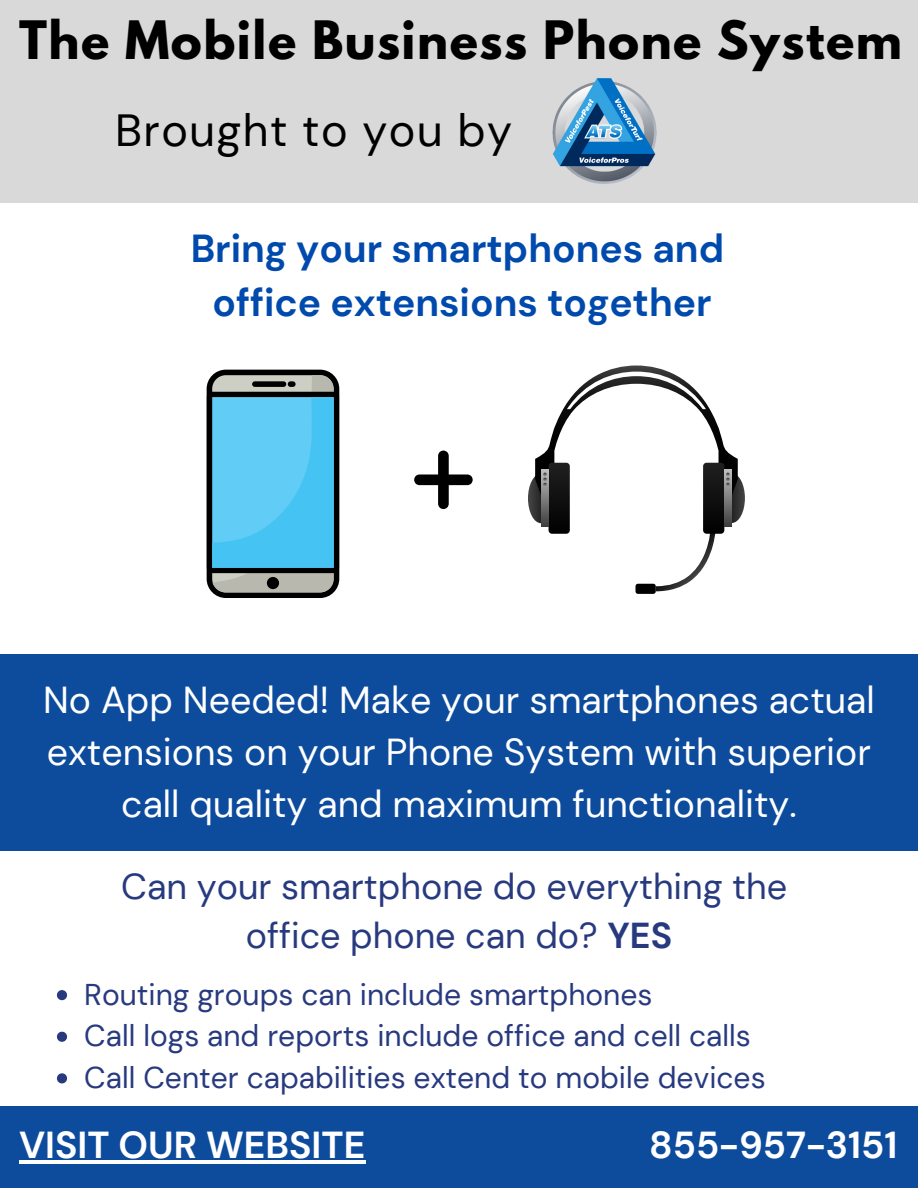
<style>
.page{position:relative;width:918px;height:1188px;background:#fff}
.page>*{position:absolute;margin:0;border:0;box-sizing:border-box;transform-origin:0 0}
.t1{font:700 46.95px "League Spartan";letter-spacing:.03em;color:#000}
.t2{font:45px "DM Sans";letter-spacing:.03em;color:#000}
.t3{font:700 39px "DM Sans";color:#004aad}
.t4{font:37.5px/51.8px "DM Sans";color:#fff;text-align:center}
.t5{font:700 37.5px "DM Sans";color:#fff}
.t6{font:36px "DM Sans";color:#283a7f}
.t7{font:30px "DM Sans";color:#283a7f}
.s1{font-weight:700}
</style>
<div class="page">
<div style="left:0;top:0;width:918px;height:202px;background:#d9d9d9"></div>
<div style="left:0;top:654px;width:918px;height:197px;background:#0d4b9d"></div>
<div style="left:0;top:1106px;width:918px;height:82px;background:#0d4b9d"></div>
<svg style="left:414px;top:451px;width:59px;height:58px"></svg>
<svg style="left:207px;top:370px;width:132px;height:228px;background:#57a7c5"></svg>
<div style="left:267px;top:577px;width:12px;height:12px;background:#000;border-radius:50%"></div>
<div style="left:252px;top:381px;width:34px;height:6px;background:#000;border-radius:3px"></div>
<div style="left:288px;top:381px;width:8px;height:6px;background:#000;border-radius:3px"></div>
<svg style="left:656px;top:532px;width:60px;height:59px"></svg>
<div style="left:636px;top:584px;width:20px;height:10px;background:#000;border-radius:3px"></div>
<svg style="left:719px;top:473px;width:26px;height:50px"></svg>
<svg style="left:528px;top:474px;width:26px;height:49px"></svg>
<div style="left:549px;top:463px;width:21px;height:71px;background:#070707;border-radius:4px"></div>
<div style="left:703px;top:463px;width:21px;height:71px;background:#070707;border-radius:4px"></div>
<svg style="left:541px;top:502px;width:8px;height:25px"></svg>
<svg style="left:724px;top:502px;width:7px;height:25px"></svg>
<svg style="left:535px;top:366px;width:203px;height:136px"></svg>
<img style="left:552px;top:78px;width:105px;height:106px">
<svg style="left:57px;top:990px;width:10px;height:10px"></svg>
<svg style="left:57px;top:1032px;width:10px;height:10px"></svg>
<svg style="left:57px;top:1073px;width:10px;height:10px"></svg>
<hr style="left:19px;top:1160px;width:346px;height:3px;background:#fff">
<p class="t1" style="left:19px;top:17px;width:884px">The Mobile Business Phone System</p>
<p class="t2" style="left:115px;top:102px;width:399px">Brought to you by</p>
<p class="t3" style="left:191px;top:223px;width:535px">Bring your smartphones and</p>
<p class="t3" style="left:213px;top:277px;width:501px">office extensions together</p>
<p class="t4" style="left:43px;top:675px;width:833px">No App Needed! Make your smartphones actual extensions on your Phone System with superior call quality and maximum functionality.</p>
<p class="t6" style="left:121px;top:863px;width:667px">Can your smartphone do everything the</p>
<p class="t6" style="left:246px;top:913px;width:428px">office phone can do? <span class="s1">YES</span></p>
<p class="t7" style="left:84px;top:975px;width:570px">Routing groups can include smartphones</p>
<p class="t7" style="left:84px;top:1017px;width:668px">Call logs and reports include office and cell calls</p>
<p class="t7" style="left:84px;top:1058px;width:683px">Call Center capabilities extend to mobile devices</p>
<p class="t5" style="left:19px;top:1120px;width:348px">VISIT OUR WEBSITE</p>
<p class="t5" style="left:649px;top:1120px;width:250px">855-957-3151</p>
</div>
